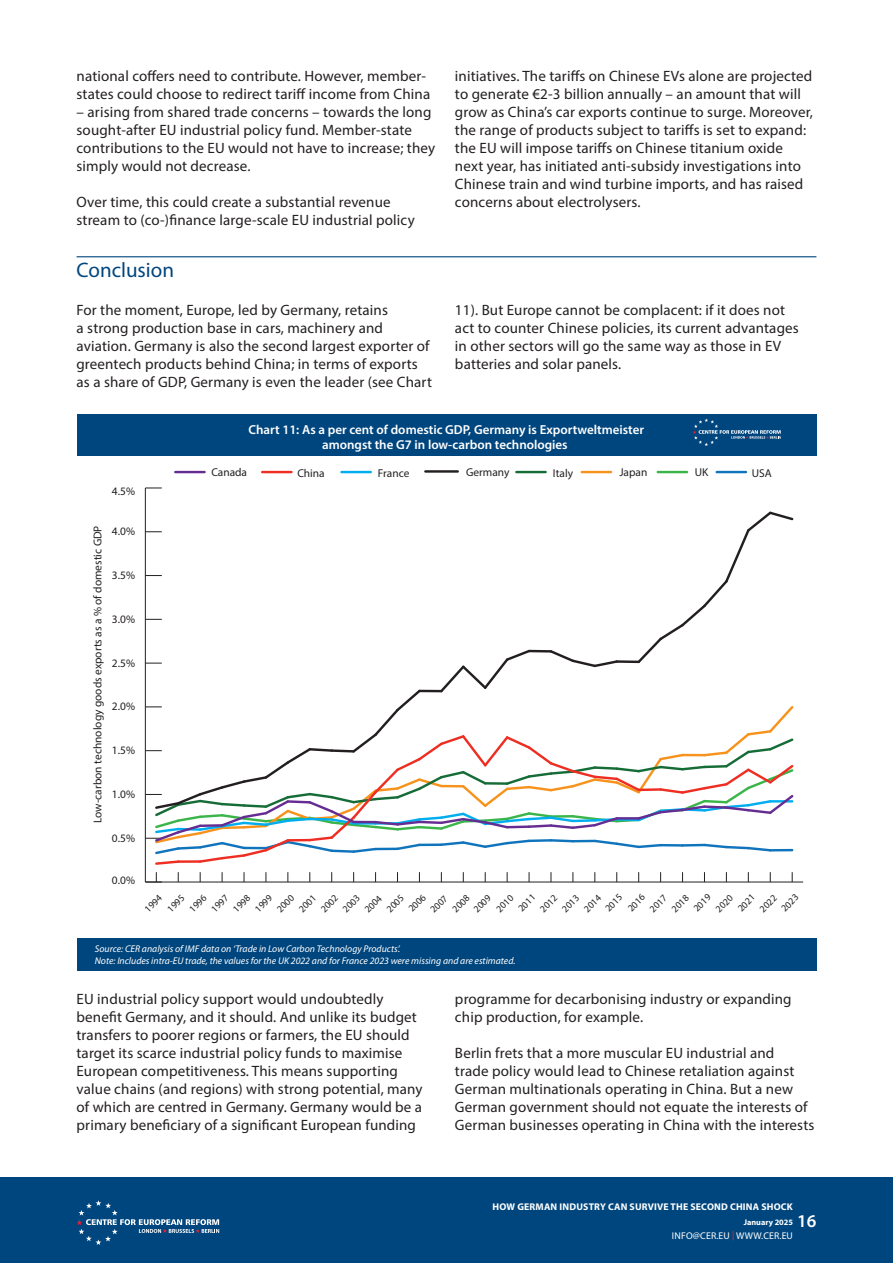
<style>
.page{position:relative;width:893px;height:1263px;background:#fff}
.page>*{position:absolute;margin:0;border:0;box-sizing:border-box;transform-origin:0 0}
.Section_Breaks{font:21px "Myriad Pro";color:#00467e}
.t1{font:600 18px "Myriad Pro";color:#fff}
.Body_Copy{font:15px/18px "Myriad Pro";letter-spacing:.01em;color:#231f20}
.t2{font:600 13.05px/15.6px "Myriad Pro";color:#fff;text-align:center}
.t3{font:11.4px "Myriad Pro";color:#231f20}
.t4{font:italic 9.75px/11.7px "Myriad Pro";color:#fff}
.t5{font:9.75px/15px "Myriad Pro";color:#231f20}
.t6{font:700 9.75px "Myriad Pro";letter-spacing:.02em;color:#fff}
.t7{font:9.75px "Myriad Pro";letter-spacing:.02em;color:#fff}
.t8{font:700 8.25px "Myriad Pro";color:#fff}
.s1{color:#ee2e22}
</style>
<div class="page">
<hr style="left:77px;top:256px;width:739px;height:1px;background:#00467e">
<div style="left:0;top:1178px;width:893px;height:85px;background:#00467e"></div>
<svg style="left:77px;top:1200px;width:142px;height:45px"></svg>
<div style="left:77px;top:938px;width:739px;height:32px;background:#00467e"></div>
<div style="left:77px;top:414px;width:739px;height:41px;background:#00467e"></div>
<svg style="left:693px;top:418px;width:88px;height:28px"></svg>
<hr style="left:262px;top:471px;width:29px;height:2px;background:#ee2e22">
<hr style="left:341px;top:471px;width:30px;height:2px;background:#00aeef">
<hr style="left:425px;top:470px;width:33px;height:3px;background:#231f20">
<hr style="left:582px;top:471px;width:29px;height:2px;background:#f7931d">
<hr style="left:717px;top:471px;width:29px;height:2px;background:#1074bc">
<hr style="left:175px;top:471px;width:30px;height:2px;background:#652d91">
<hr style="left:145px;top:882px;width:658px;height:1px;background:#231f20">
<hr style="left:145px;top:488px;width:1px;height:394px;background:#231f20">
<svg style="left:145px;top:872px;width:17px;height:11px"></svg>
<svg style="left:145px;top:488px;width:17px;height:1px"></svg>
<svg style="left:145px;top:509px;width:649px;height:357px"></svg>
<hr style="left:516px;top:471px;width:30px;height:2px;background:#156c37">
<hr style="left:658px;top:471px;width:29px;height:2px;background:#3ab54a">
<p class="Body_Copy" style="left:77px;top:67px;width:355px">national coffers need to contribute. However, member&shy;states could choose to redirect tariff income from China</p>
<p class="Body_Copy" style="left:77px;top:103px;width:360px">– arising from shared trade concerns – towards the long sought-after EU industrial policy fund. Member-state contributions to the EU would not have to increase; they simply would not decrease.</p>
<p class="Body_Copy" style="left:77px;top:193px;width:340px">Over time, this could create a substantial revenue stream to (co-)finance large-scale EU industrial policy</p>
<p class="Body_Copy" style="left:455px;top:67px;width:360px">initiatives. The tariffs on Chinese EVs alone are projected to generate €2-3 billion annually – an amount that will grow as China’s car exports continue to surge. Moreover, the range of products subject to tariffs is set to expand: the EU will impose tariffs on Chinese titanium oxide next year, has initiated anti-subsidy investigations into Chinese train and wind turbine imports, and has raised concerns about electrolysers.</p>
<p class="Section_Breaks" style="left:77px;top:257px;width:99px">Conclusion</p>
<p class="Body_Copy" style="left:77px;top:300px;width:357px">For the moment, Europe, led by Germany, retains<br>a strong production base in cars, machinery and aviation. Germany is also the second largest exporter of greentech products behind China; in terms of exports as a share of GDP, Germany is even the leader (see Chart</p>
<p class="Body_Copy" style="left:455px;top:300px;width:345px">11). But Europe cannot be complacent: if it does not act to counter Chinese policies, its current advantages in other sectors will go the same way as those in EV batteries and solar panels.</p>
<p class="t3" style="left:112px;top:484px;width:25px">4.5%</p>
<p class="t3" style="left:91px;top:823px;width:299px;rotate:-90deg">Low-carbon technology goods exports as a % of domestic GDP</p>
<p class="t3" style="left:112px;top:524px;width:25px">4.0%</p>
<p class="t3" style="left:112px;top:568px;width:25px">3.5%</p>
<p class="t3" style="left:112px;top:612px;width:25px">3.0%</p>
<p class="t3" style="left:112px;top:656px;width:25px">2.5%</p>
<p class="t3" style="left:112px;top:699px;width:25px">2.0%</p>
<p class="t3" style="left:112px;top:743px;width:25px">1.5%</p>
<p class="t3" style="left:112px;top:787px;width:25px">1.0%</p>
<p class="t3" style="left:112px;top:831px;width:25px">0.5%</p>
<p class="t2" style="left:248px;top:421px;width:397px">Chart 11: As a per cent of domestic GDP, Germany is Exportweltmeister amongst the G7 in low-carbon technologies</p>
<p class="t3" style="left:378px;top:466px;width:33px">France</p>
<p class="t3" style="left:466px;top:465px;width:45px">Germany</p>
<p class="t3" style="left:619px;top:465px;width:30px">Japan</p>
<p class="t3" style="left:752px;top:466px;width:21px">USA</p>
<p class="t3" style="left:211px;top:465px;width:37px">Canada</p>
<p class="t3" style="left:553px;top:466px;width:22px">Italy</p>
<p class="t3" style="left:297px;top:466px;width:29px">China</p>
<p class="t3" style="left:695px;top:465px;width:15px">UK</p>
<p class="t3" style="left:112px;top:873px;width:25px">0.0%</p>
<p class="t5" style="left:317px;top:905px;width:22px;rotate:-45deg">2002</p>
<p class="t5" style="left:361px;top:906px;width:22px;rotate:-45deg">2004</p>
<p class="t5" style="left:414px;top:894px;width:22px;line-height:16.4px;text-indent:-15px;rotate:-45deg">2006<br>2007</p>
<p class="t5" style="left:459px;top:894px;width:22px;text-indent:-15px;rotate:-45deg">2008<br>2009</p>
<p class="t5" style="left:504px;top:894px;width:22px;text-indent:-16px;rotate:-45deg">2010<br>2011</p>
<p class="t5" style="left:536px;top:905px;width:22px;rotate:-45deg">2012</p>
<p class="t5" style="left:558px;top:905px;width:22px;rotate:-45deg">2013</p>
<p class="t5" style="left:580px;top:905px;width:22px;rotate:-45deg">2014</p>
<p class="t5" style="left:601px;top:904px;width:22px;rotate:-45deg">2015</p>
<p class="t5" style="left:624px;top:904px;width:22px;rotate:-45deg">2016</p>
<p class="t5" style="left:646px;top:905px;width:22px;rotate:-45deg">2017</p>
<p class="t5" style="left:668px;top:905px;width:22px;rotate:-45deg">2018</p>
<p class="t5" style="left:690px;top:904px;width:22px;rotate:-45deg">2019</p>
<p class="t5" style="left:712px;top:905px;width:22px;rotate:-45deg">2020</p>
<p class="t5" style="left:734px;top:904px;width:22px;rotate:-45deg">2021</p>
<p class="t5" style="left:756px;top:905px;width:22px;rotate:-45deg">2022</p>
<p class="t5" style="left:777px;top:904px;width:22px;rotate:-45deg">2023</p>
<p class="t5" style="left:141px;top:905px;width:22px;rotate:-45deg">1994</p>
<p class="t5" style="left:185px;top:905px;width:22px;rotate:-45deg">1996</p>
<p class="t5" style="left:229px;top:905px;width:22px;rotate:-45deg">1998</p>
<p class="t5" style="left:273px;top:905px;width:22px;rotate:-45deg">2000</p>
<p class="t5" style="left:163px;top:905px;width:22px;rotate:-45deg">1995</p>
<p class="t5" style="left:207px;top:905px;width:22px;rotate:-45deg">1997</p>
<p class="t5" style="left:251px;top:905px;width:22px;rotate:-45deg">1999</p>
<p class="t5" style="left:295px;top:905px;width:22px;rotate:-45deg">2001</p>
<p class="t5" style="left:339px;top:905px;width:22px;rotate:-45deg">2003</p>
<p class="t5" style="left:383px;top:905px;width:22px;rotate:-45deg">2005</p>
<p class="t4" style="left:95px;top:942px;width:422px">Source: CER analysis of IMF data on ‘Trade in Low Carbon Technology Products’.<br>Note: Includes intra-EU trade, the values for the UK 2022 and for France 2023 were missing and are estimated.</p>
<p class="Body_Copy" style="left:77px;top:990px;width:348px">EU industrial policy support would undoubtedly benefit Germany, and it should. And unlike its budget transfers to poorer regions or farmers, the EU should target its scarce industrial policy funds to maximise European competitiveness. This means supporting value chains (and regions) with strong potential, many of which are centred in Germany. Germany would be a primary beneficiary of a significant European funding</p>
<p class="Body_Copy" style="left:455px;top:990px;width:338px">programme for decarbonising industry or expanding chip production, for example.</p>
<p class="Body_Copy" style="left:455px;top:1044px;width:361px">Berlin frets that a more muscular EU industrial and<br>trade policy would lead to Chinese retaliation against German multinationals operating in China. But a new German government should not equate the interests of German businesses operating in China with the interests</p>
<p class="t6" style="left:492px;top:1200px;width:302px">HOW GERMAN INDUSTRY CAN SURVIVE THE SECOND CHINA SHOCK</p>
<p class="t8" style="left:744px;top:1217px;width:51px">January 2025</p>
<p class="t7" style="left:672px;top:1229px;width:123px">INFO@CER.EU <span class="s1">|</span> WWW.CER.EU</p>
<p class="t1" style="left:797px;top:1210px;width:21px">16</p>
</div>
